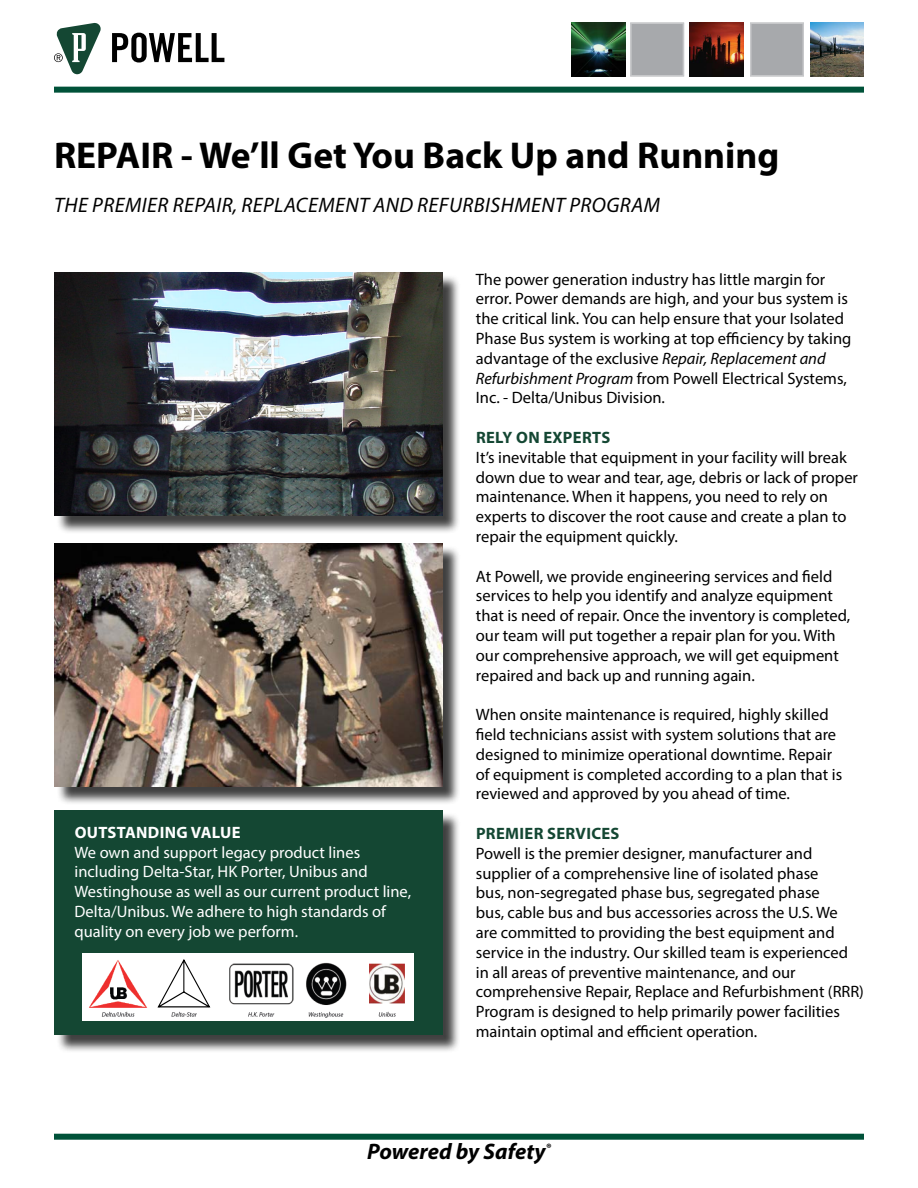
<style>
.page{position:relative;width:918px;height:1188px;background:#fff}
.page>*{position:absolute;margin:0;border:0;box-sizing:border-box;transform-origin:0 0}
.t1{font:700 37.5px "Myriad Pro";color:#000}
.t2{font:italic 700 22.5px "Myriad Pro";color:#000}
.t3{font:italic 21px "Myriad Pro";letter-spacing:.02em;color:#000}
.t4{font:16.5px/19.8px "Myriad Pro";color:#000}
.t5{font:16.5px/19.8px "Myriad Pro";color:#fff}
.t6{font:700 16.5px "Myriad Pro";letter-spacing:.02em;color:#144733}
.t7{font:700 16.5px "Myriad Pro";letter-spacing:.02em;color:#fff}
.s1{font-style:italic}
</style>
<div class="page">
<div style="left:54px;top:1134px;width:810px;height:6px;background:#005239"></div>
<svg style="left:54px;top:23px;width:47px;height:51px"></svg>
<svg style="left:112px;top:33px;width:112px;height:30px"></svg>
<div style="left:54px;top:87px;width:810px;height:6px;background:#005239"></div>
<div style="left:630px;top:22px;width:54px;height:54px;background:#a7a9ac;border:2px solid #c7c8ca"></div>
<div style="left:750px;top:22px;width:54px;height:54px;background:#a7a9ac;border:2px solid #c7c8ca"></div>
<img style="left:690px;top:22px;width:54px;height:54px">
<img style="left:571px;top:22px;width:54px;height:54px">
<img style="left:810px;top:23px;width:54px;height:54px">
<div style="left:56px;top:275px;width:405px;height:259px;background:#000;opacity:.75"></div>
<img style="left:54px;top:272px;width:388px;height:243px">
<div style="left:57px;top:546px;width:404px;height:259px;background:#000;opacity:.75"></div>
<img style="left:54px;top:543px;width:388px;height:243px">
<div style="left:56px;top:812px;width:405px;height:241px;background:#000;opacity:.75"></div>
<div style="left:54px;top:810px;width:388px;height:225px;background:#144733"></div>
<img style="left:82px;top:953px;width:332px;height:67px">
<div style="left:154px;top:957px;width:62px;height:54px;background:#fff"></div>
<svg style="left:157px;top:959px;width:53px;height:48px"></svg>
<h1 class="t1" style="left:54px;top:131px;width:727px">REPAIR - We’ll Get You Back Up and Running</h1>
<p class="t3" style="left:54px;top:192px;width:607px">THE PREMIER REPAIR, REPLACEMENT AND REFURBISHMENT PROGRAM</p>
<p class="t7" style="left:75px;top:821px;width:167px">OUTSTANDING VALUE</p>
<p class="t5" style="left:75px;top:842px;width:338px">We own and support legacy product lines including Delta-Star, HK Porter, Unibus and Westinghouse as well as our current product line, Delta/Unibus. We adhere to high standards of quality on every job we perform.</p>
<p class="t4" style="left:476px;top:269px;width:377px">The power generation industry has little margin for error. Power demands are high, and your bus system is the critical link. You can help ensure that your Isolated Phase Bus system is working at top efficiency by taking advantage of the exclusive <span class="s1">Repair, Replacement and Refurbishment Program</span> from Powell Electrical Systems, Inc. ‑ Delta/Unibus Division.</p>
<p class="t6" style="left:476px;top:427px;width:136px">RELY ON EXPERTS</p>
<p class="t4" style="left:476px;top:447px;width:384px">It’s inevitable that equipment in your facility will break down due to wear and tear, age, debris or lack of proper maintenance. When it happens, you need to rely on experts to discover the root cause and create a plan to repair the equipment quickly.</p>
<p class="t4" style="left:476px;top:566px;width:376px">At Powell, we provide engineering services and field services to help you identify and analyze equipment that is need of repair. Once the inventory is completed, our team will put together a repair plan for you. With our comprehensive approach, we will get equipment repaired and back up and running again.</p>
<p class="t4" style="left:476px;top:704px;width:368px">When onsite maintenance is required, highly skilled field technicians assist with system solutions that are designed to minimize operational downtime. Repair of equipment is completed according to a plan that is reviewed and approved by you ahead of time.</p>
<p class="t6" style="left:476px;top:823px;width:145px">PREMIER SERVICES</p>
<p class="t4" style="left:476px;top:843px;width:390px">Powell is the premier designer, manufacturer and supplier of a comprehensive line of isolated phase<br>bus, non-segregated phase bus, segregated phase<br>bus, cable bus and bus accessories across the U.S. We<br>are committed to providing the best equipment and service in the industry. Our skilled team is experienced in all areas of preventive maintenance, and our comprehensive Repair, Replace and Refurbishment (RRR)<br>Program is designed to help primarily power facilities maintain optimal and efficient operation.</p>
<h2 class="t2" style="left:367px;top:1137px;width:185px">Powered by Safety<sup>®</sup></h2>
</div>
